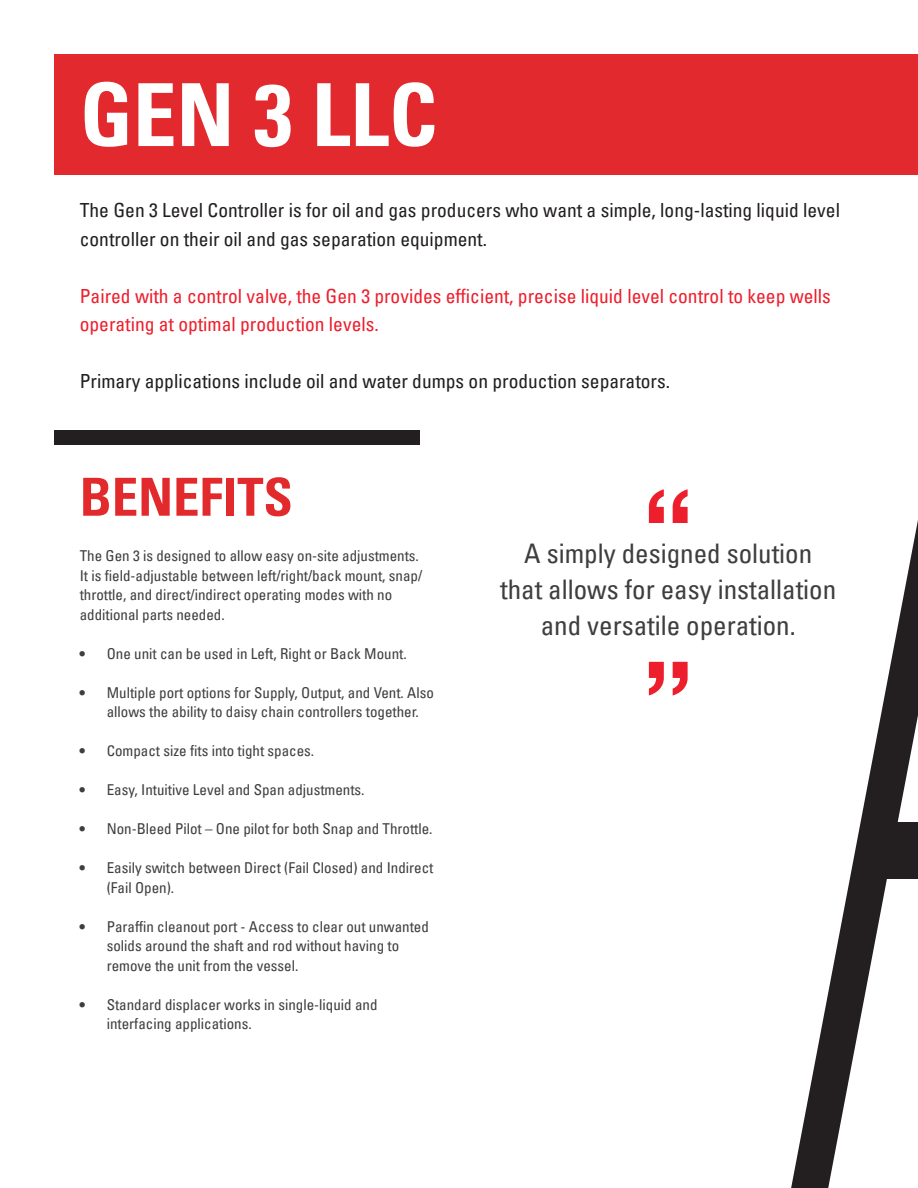
<style>
.page{position:relative;width:918px;height:1188px;background:#fff}
.page>*{position:absolute;margin:0;border:0;box-sizing:border-box;transform-origin:0 0}
.t1{font:700 condensed 87px "Univers LT Pro";color:#fff}
.t2{font:700 condensed 52.5px "Univers LT Pro";color:#e22a2d}
.t3{font:condensed 27px "Univers LT Pro";color:#3e3e3f}
.t4{font:condensed 19.5px/28.5px "Univers LT Pro";color:#231f20}
.t5{font:condensed 19.5px/28.5px "Univers LT Pro";color:#ee1f2d}
.t6{font:condensed 15px/19.5px "Univers LT Pro";color:#3e3e3f}
</style>
<div class="page">
<div style="left:54px;top:54px;width:864px;height:121px;background:#e22a2e"></div>
<div style="left:54px;top:431px;width:366px;height:14px;background:#231f20"></div>
<svg style="left:791px;top:520px;width:127px;height:668px"></svg>
<svg style="left:649px;top:489px;width:39px;height:34px"></svg>
<svg style="left:649px;top:662px;width:39px;height:34px"></svg>
<p class="t1" style="left:80px;top:62px;width:359px">GEN 3 LLC</p>
<p class="t4" style="left:80px;top:196px;width:762px">The Gen 3 Level Controller is for oil and gas producers who want a simple, long-lasting liquid level controller on their oil and gas separation equipment.</p>
<p class="t5" style="left:80px;top:281px;width:753px">Paired with a control valve, the Gen 3 provides efficient, precise liquid level control to keep wells operating at optimal production levels.</p>
<p class="t4" style="left:80px;top:367px;width:592px">Primary applications include oil and water dumps on production separators.</p>
<p class="t2" style="left:80px;top:465px;width:214px">BENEFITS</p>
<p class="t6" style="left:80px;top:546px;width:344px">The Gen 3 is designed to allow easy on-site adjustments.<br>It is field-adjustable between left/right/back mount, snap/ throttle, and direct/indirect operating modes with no additional parts needed.</p>
<p class="t6" style="left:80px;top:643px;width:328px">• One unit can be used in Left, Right or Back Mount.</p>
<p class="t6" style="left:107px;top:682px;width:329px;text-indent:-27px">• Multiple port options for Supply, Output, and Vent. Also allows the ability to daisy chain controllers together.</p>
<p class="t6" style="left:80px;top:741px;width:236px">• Compact size fits into tight spaces.</p>
<p class="t6" style="left:80px;top:780px;width:286px">• Easy, Intuitive Level and Span adjustments.</p>
<p class="t6" style="left:80px;top:819px;width:354px">• Non-Bleed Pilot – One pilot for both Snap and Throttle.</p>
<p class="t6" style="left:107px;top:858px;width:328px;text-indent:-27px">• Easily switch between Direct (Fail Closed) and Indirect (Fail Open).</p>
<p class="t6" style="left:107px;top:916px;width:324px;text-indent:-27px">• Paraffin cleanout port - Access to clear out unwanted solids around the shaft and rod without having to remove the unit from the vessel.</p>
<p class="t6" style="left:107px;top:994px;width:272px;text-indent:-27px">• Standard displacer works in single-liquid and interfacing applications.</p>
<p class="t3" style="left:524px;top:536px;width:289px">A simply designed solution</p>
<p class="t3" style="left:500px;top:572px;width:337px">that allows for easy installation</p>
<p class="t3" style="left:541px;top:608px;width:256px">and versatile operation.</p>
</div>
